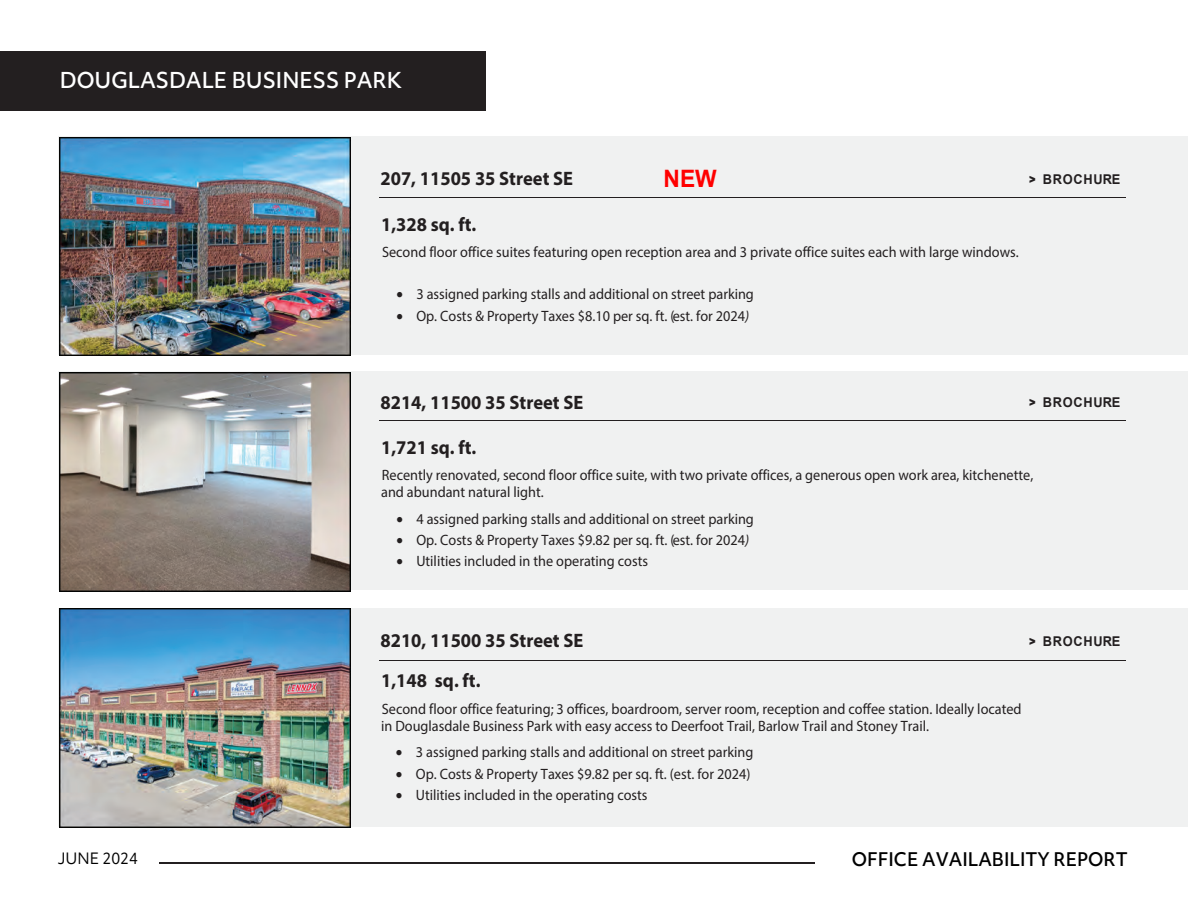
<style>
.page{position:relative;width:1188px;height:918px;background:#fff}
.page>*{position:absolute;margin:0;border:0;box-sizing:border-box;transform-origin:0 0}
.t1{font:700 24px "Arial";color:#f00;scale:.95 1}
.t2{font:500 21px "Objektiv Mk 1";color:#fff;scale:.95 1}
.t3{font:700 19.5px/39.6px "Myriad Pro";color:#231f20;scale:.95 1}
.t4{font:500 18px "Objektiv Mk 1";color:#000;scale:.95 1}
.t5{font:15px/17.4px "Myriad Pro";color:#231f20;scale:.95 1}
.t6{font:15px "Objektiv Mk 1";color:#000;scale:.95 1}
.t7{font:700 13.5px "Arial";letter-spacing:.06em;color:#231f20;scale:.95 1}
.s1{font-style:italic}
.s2{font-family:"Objektiv Mk 1";font-weight:800}
.s3{font-style:inherit}
</style>
<div class="page">
<div style="left:0;top:51px;width:486px;height:60px;background:#231f20"></div>
<div style="left:59px;top:608px;width:1129px;height:219px;background:#f0f1f1"></div>
<div style="left:59px;top:371px;width:1129px;height:219px;background:#f0f1f1"></div>
<img style="left:59px;top:373px;width:292px;height:218px">
<img style="left:59px;top:608px;width:292px;height:219px">
<hr style="left:159px;top:863px;width:656px;height:1px;background:#231f20">
<hr style="left:379px;top:421px;width:747px;height:1px;background:#231f20">
<hr style="left:379px;top:661px;width:747px;height:1px;background:#231f20">
<div style="left:59px;top:136px;width:1129px;height:219px;background:#f0f1f1"></div>
<img style="left:59px;top:137px;width:292px;height:219px">
<hr style="left:379px;top:197px;width:747px;height:1px;background:#231f20">
<h2 class="t2" style="left:60px;top:66px;width:362px">DOUGLASDALE BUSINESS PARK</h2>
<h1 class="t1" style="left:664px;top:162px;width:57px">NEW</h1>
<h3 class="t3" style="left:380px;top:158px;width:204px">207, 11505 35 Street SE</h3>
<h3 class="t3" style="left:381px;top:204px;width:102px">1,328 sq. ft.</h3>
<p class="t5" style="left:382px;top:243px;width:672px">Second floor office suites featuring open reception area and 3 private office suites each with large windows.</p>
<p class="t5" style="left:396px;top:286px;width:378px">• 3 assigned parking stalls and additional on street parking</p>
<p class="t5" style="left:396px;top:307px;width:373px">• Op. Costs &amp; Property Taxes $8.10 per sq. ft. (est. for 2024<span class="s1">)</span></p>
<p class="t7" style="left:1028px;top:169px;width:99px"><span class="s2">&gt;</span> BROCH<span class="s3">URE</span></p>
<h3 class="t3" style="left:380px;top:382px;width:215px">8214, 11500 35 Street SE</h3>
<h3 class="t3" style="left:381px;top:427px;width:102px">1,721 sq. ft.</h3>
<p class="t5" style="left:381px;top:467px;width:688px;line-height:16.8px">Recently renovated, second floor office suite, with two private offices, a generous open work area, kitchenette, and abundant natural light.</p>
<p class="t7" style="left:1028px;top:393px;width:99px"><span class="s2">&gt;</span> BROCH<span class="s3">URE</span></p>
<p class="t5" style="left:396px;top:510px;width:378px">• 4 assigned parking stalls and additional on street parking</p>
<p class="t5" style="left:396px;top:531px;width:373px">• Op. Costs &amp; Property Taxes $9.82 per sq. ft. (est. for 2024<span class="s1">)</span></p>
<p class="t5" style="left:396px;top:552px;width:266px">• Utilities included in the operating costs</p>
<h3 class="t3" style="left:380px;top:620px;width:215px">8210, 11500 35 Street SE<br>1,148 sq. ft.</h3>
<p class="t5" style="left:381px;top:700px;width:676px">Second floor office featuring; 3 offices, boardroom, server room, reception and coffee station. Ideally located in Douglasdale Business Park with easy access to Deerfoot Trail, Barlow Trail and Stoney Trail.</p>
<p class="t5" style="left:396px;top:743px;width:378px">• 3 assigned parking stalls and additional on street parking</p>
<p class="t5" style="left:396px;top:765px;width:375px">• Op. Costs &amp; Property Taxes $9.82 per sq. ft. (est. for 2024)</p>
<p class="t5" style="left:396px;top:786px;width:266px">• Utilities included in the operating costs</p>
<p class="t7" style="left:1028px;top:631px;width:99px"><span class="s2">&gt;</span> BROCH<span class="s3">URE</span></p>
<p class="t6" style="left:58px;top:848px;width:86px">JUNE <span class="s3">2024</span></p>
<p class="t4" style="left:852px;top:847px;width:292px">OFFICE AVAILABILITY REPORT</p>
</div>
